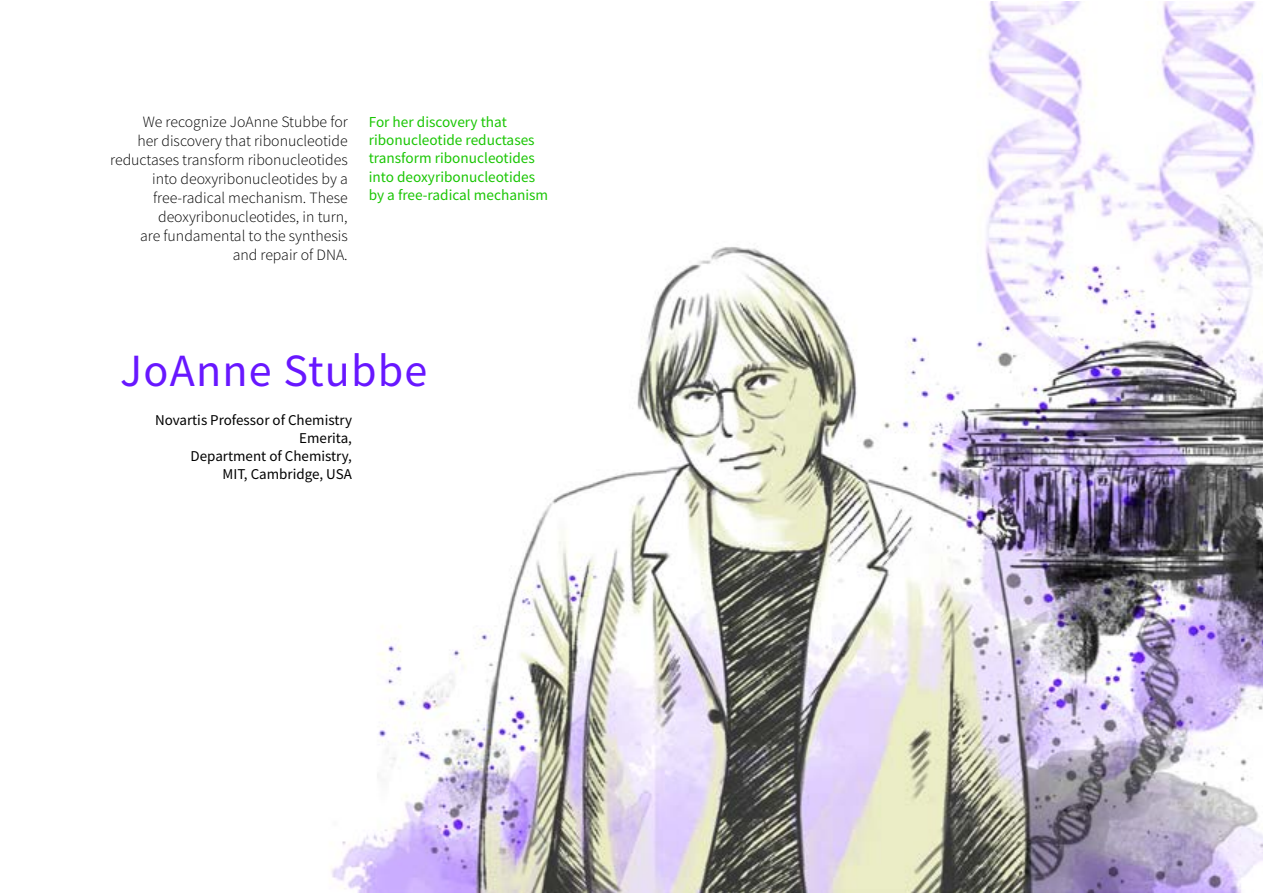
<style>
.page{position:relative;width:1263px;height:893px;background:#fff}
.page>*{position:absolute;margin:0;border:0;box-sizing:border-box;transform-origin:0 0}
.t1{font:46.2px "Source Sans Pro";letter-spacing:.025em;color:#6817ff}
.t2{font:300 15.75px/18.9px "Source Sans Pro";color:#000;text-align:right}
.t3{font:15.3px/18.3px "Source Sans Pro";color:#1ac604}
.t4{font:15px/18px "Source Sans Pro";color:#000;text-align:right}
</style>
<div class="page">
<img style="left:331px;top:1px;width:932px;height:892px">
<p class="t2" style="left:110px;top:113px;width:239px">We recognize JoAnne Stubbe for<br>her discovery that ribonucleotide reductases transform ribonucleotides into deoxyribonucleotides by a free-radical mechanism. These deoxyribonucleotides, in turn,<br>are fundamental to the synthesis<br>and repair of DNA.</p>
<p class="t3" style="left:369px;top:113px;width:181px">For her discovery that ribonucleotide reductases transform ribonucleotides into deoxyribonucleotides by a free-radical mechanism</p>
<h1 class="t1" style="left:120px;top:341px;width:309px">JoAnne Stubbe</h1>
<p class="t4" style="left:155px;top:411px;width:198px">Novartis Professor of Chemistry<br>Emerita,<br>Department of Chemistry,<br>MIT, Cambridge, USA</p>
</div>
